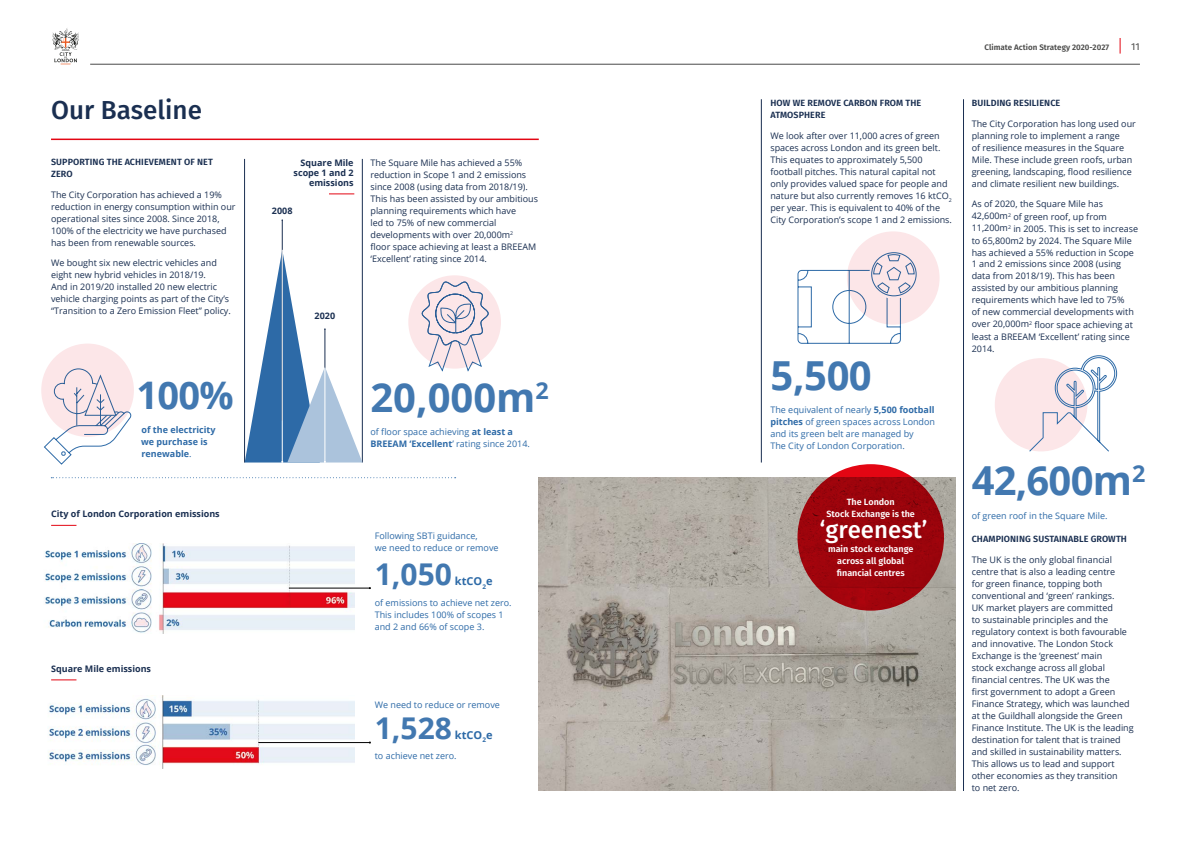
<style>
.page{position:relative;width:1191px;height:842px;background:#fff}
.page>*{position:absolute;margin:0;border:0;box-sizing:border-box;transform-origin:0 0}
.t1{font:700 40px "Open Sans";letter-spacing:-.01em;color:#4278b0}
.t2{font:700 38px "Open Sans";color:#4278b0}
.t3{font:700 30px "Open Sans";color:#4278b0}
.t4{font:500 26px "Fira Sans";color:#1a2f51}
.t5{font:500 24px "Fira Sans";color:#fff}
.t6{font:700 11px "Open Sans";color:#2d6aa7}
.t7{font:10px "Fira Sans";color:#4a4a49}
.t8{font:9px/12px "Open Sans";color:#1a2f51}
.t9{font:9px/12px "Open Sans";color:#2d6aa7}
.t10{font:600 9px/12px "Fira Sans";letter-spacing:.01em;color:#1a2f51}
.t11{font:700 9px/10px "Open Sans";color:#1a2f51;text-align:right}
.t12{font:600 9px/12px "Fira Sans";color:#fff;text-align:center}
.t13{font:700 9px/12px "Open Sans";color:#2d6aa7}
.t14{font:600 8px "Fira Sans";color:#4a4a49}
.s1{font-weight:400}
.s2{font-weight:700}
</style>
<div class="page">
<svg style="left:52px;top:28px;width:27px;height:37px"></svg>
<hr style="left:90px;top:64px;width:1050px;height:1px;background:#4a4a49">
<svg style="left:1119px;top:38px;width:1px;height:16px"></svg>
<svg style="left:51px;top:680px;width:25px;height:1px"></svg>
<svg style="left:51px;top:525px;width:25px;height:1px"></svg>
<hr style="left:362px;top:159px;width:1px;height:303px;background:#1a2f51">
<svg style="left:51px;top:477px;width:405px;height:1px"></svg>
<hr style="left:761px;top:99px;width:1px;height:363px;background:#1a2f51">
<svg style="left:329px;top:194px;width:25px;height:1px"></svg>
<hr style="left:963px;top:99px;width:1px;height:692px;background:#1a2f51">
<hr style="left:244px;top:159px;width:1px;height:303px;background:#1a2f51">
<hr style="left:51px;top:139px;width:488px;height:1px;background:#e30613">
<svg style="left:44px;top:368px;width:88px;height:97px"></svg>
<div style="left:41px;top:344px;width:93px;height:93px;background:#fce6e8;border-radius:50%"></div>
<hr style="left:282px;top:220px;width:1px;height:201px;background:#1a2f51">
<svg style="left:245px;top:250px;width:117px;height:212px"></svg>
<img style="left:45px;top:543px;width:309px;height:91px">
<hr style="left:289px;top:588px;width:80px;height:1px;background:#000">
<img style="left:48px;top:695px;width:306px;height:73px">
<hr style="left:258px;top:742px;width:111px;height:1px;background:#000">
<svg style="left:428px;top:361px;width:54px;height:11px"></svg>
<svg style="left:408px;top:275px;width:93px;height:94px;background:#e5d7df"></svg>
<img style="left:539px;top:477px;width:416px;height:314px">
<svg style="left:797px;top:464px;width:147px;height:147px;background:#9e050d"></svg>
<svg style="left:797px;top:262px;width:104px;height:82px"></svg>
<div style="left:847px;top:231px;width:92px;height:94px;background:#fce6e8;border-radius:50%"></div>
<div style="left:994px;top:358px;width:93px;height:93px;background:#fce6e8;border-radius:50%"></div>
<svg style="left:1029px;top:355px;width:88px;height:97px"></svg>
<h1 class="t4" style="left:51px;top:91px;width:153px">Our Baseline</h1>
<h2 class="t10" style="left:51px;top:156px;width:163px">SUPPORTING THE ACHIEVEMENT OF NET<br>ZERO</h2>
<p class="t8" style="left:51px;top:188px;width:186px">The City Corporation has achieved a 19% reduction in energy consumption within our operational sites since 2008. Since 2018, 100% of the electricity we have purchased has been from renewable sources.</p>
<p class="t8" style="left:51px;top:257px;width:181px">We bought six new electric vehicles and eight new hybrid vehicles in 2018/19.<br>And in 2019/20 installed 20 new electric vehicle charging points as part of the City’s “Transition to a Zero Emission Fleet” policy.</p>
<p class="t2" style="left:137px;top:369px;width:99px">100%</p>
<p class="t13" style="left:141px;top:423px;width:76px">of the electricity we purchase is renewable<span class="s1">.</span></p>
<p class="t11" style="left:51px;top:508px;width:170px">City of London Corporation emissions</p>
<p class="t11" style="left:51px;top:663px;width:101px">Square Mile emissions</p>
<p class="t11" style="left:293px;top:157px;width:62px">Square Mile scope 1 and 2 emissions</p>
<p class="t11" style="left:272px;top:205px;width:22px">2008</p>
<p class="t8" style="left:370px;top:156px;width:169px">The Square Mile has achieved a 55% reduction in Scope 1 and 2 emissions since 2008 (using data from 2018/19).<br>This has been assisted by our ambitious planning requirements which have<br>led to 75% of new commercial developments with over 20,000m<sup>2</sup></p>
<p class="t8" style="left:370px;top:240px;width:167px">floor space achieving at least a BREEAM</p>
<p class="t8" style="left:370px;top:252px;width:118px">‘Excellent’ rating since 2014.</p>
<p class="t11" style="left:315px;top:310px;width:22px">2020</p>
<p class="t1" style="left:370px;top:369px;width:180px">20,000m<sup>2</sup></p>
<p class="t9" style="left:370px;top:426px;width:161px">of floor space achieving <span class="s2">at least a<br>BREEAM ‘Excellent</span>’ rating since 2014.</p>
<p class="t9" style="left:375px;top:529px;width:125px">Following SBTi guidance,<br>we need to reduce or remove</p>
<h1 class="t3" style="left:375px;top:553px;width:79px">1,050</h1>
<h1 class="t6" style="left:455px;top:573px;width:39px">ktCO<sub>2</sub>e</h1>
<p class="t9" style="left:375px;top:596px;width:138px">of emissions to achieve net zero.<br>This includes 100% of scopes 1 and 2 and 66% of scope 3.</p>
<p class="t9" style="left:375px;top:698px;width:127px">We need to reduce or remove</p>
<h1 class="t3" style="left:375px;top:706px;width:79px">1,528</h1>
<h1 class="t6" style="left:455px;top:727px;width:39px">ktCO<sub>2</sub>e</h1>
<p class="t9" style="left:375px;top:750px;width:83px">to achieve net zero.</p>
<h2 class="t10" style="left:770px;top:97px;width:152px">HOW WE REMOVE CARBON FROM THE<br>ATMOSPHERE</h2>
<p class="t8" style="left:770px;top:129px;width:183px">We look after over 11,000 acres of green spaces across London and its green belt.<br>This equates to approximately 5,500 football pitches. This natural capital not only provides valued space for people and nature but also currently removes 16 ktCO<sub>2 </sub>per year. This is equivalent to 40% of the City Corporation’s scope 1 and 2 emissions.</p>
<p class="t1" style="left:770px;top:347px;width:103px">5,500</p>
<p class="t9" style="left:770px;top:403px;width:166px">The equivalent of nearly <span class="s2">5,500 football pitches</span> of green spaces across London and its green belt are managed by<br>The City of London Corporation.</p>
<p class="t12" style="left:826px;top:496px;width:90px">The London<br>Stock Exchange is the</p>
<p class="t5" style="left:820px;top:512px;width:109px">‘greenest’</p>
<p class="t12" style="left:828px;top:543px;width:87px">main stock exchange across all global fnancial centres</p>
<p class="t14" style="left:984px;top:42px;width:126px">Climate Action Strategy 2020-2027</p>
<p class="t7" style="left:1131px;top:40px;width:10px">11</p>
<h3 class="t10" style="left:971px;top:97px;width:90px">BUILDING RESILIENCE</h3>
<p class="t8" style="left:971px;top:117px;width:166px">The City Corporation has long used our planning role to implement a range<br>of resilience measures in the Square Mile. These include green roofs, urban</p>
<p class="t8" style="left:971px;top:165px;width:162px">greening, landscaping, flood resilience</p>
<p class="t8" style="left:971px;top:177px;width:149px">and climate resilient new buildings.</p>
<p class="t8" style="left:971px;top:198px;width:168px">As of 2020, the Square Mile has 42,600m<sup>2</sup> of green roof, up from 11,200m<sup>2</sup> in 2005. This is set to increase to 65,800m2 by 2024. The Square Mile has achieved a 55% reduction in Scope 1 and 2 emissions since 2008 (using data from 2018/19). This has been assisted by our ambitious planning requirements which have led to 75%<br>of new commercial developments with over 20,000m<sup>2</sup> floor space achieving at least a BREEAM ‘Excellent’ rating since 2014.</p>
<h1 class="t1" style="left:971px;top:453px;width:175px">42,600m<sup>2</sup></h1>
<p class="t9" style="left:971px;top:509px;width:137px">of green roof in the Square Mile.</p>
<h2 class="t10" style="left:971px;top:533px;width:157px">CHAMPIONING SUSTAINABLE GROWTH</h2>
<p class="t8" style="left:971px;top:553px;width:142px">The UK is the only global financial</p>
<p class="t8" style="left:971px;top:565px;width:145px">centre that is also a leading centre</p>
<p class="t8" style="left:971px;top:577px;width:132px">for green finance, topping both</p>
<p class="t8" style="left:971px;top:589px;width:157px">conventional and ‘green’ rankings.<br>UK market players are committed<br>to sustainable principles and the regulatory context is both favourable and innovative. The London Stock Exchange is the ‘greenest’ main<br>stock exchange across all global</p>
<p class="t8" style="left:971px;top:673px;width:145px">financial centres. The UK was the first government to adopt a Green</p>
<p class="t8" style="left:971px;top:697px;width:159px">Finance Strategy, which was launched</p>
<p class="t8" style="left:971px;top:709px;width:152px">at the Guildhall alongside the Green</p>
<p class="t8" style="left:971px;top:721px;width:163px">Finance Institute. The UK is the leading destination for talent that is trained and skilled in sustainability matters.<br>This allows us to lead and support other economies as they transition<br>to net zero.</p>
</div>
